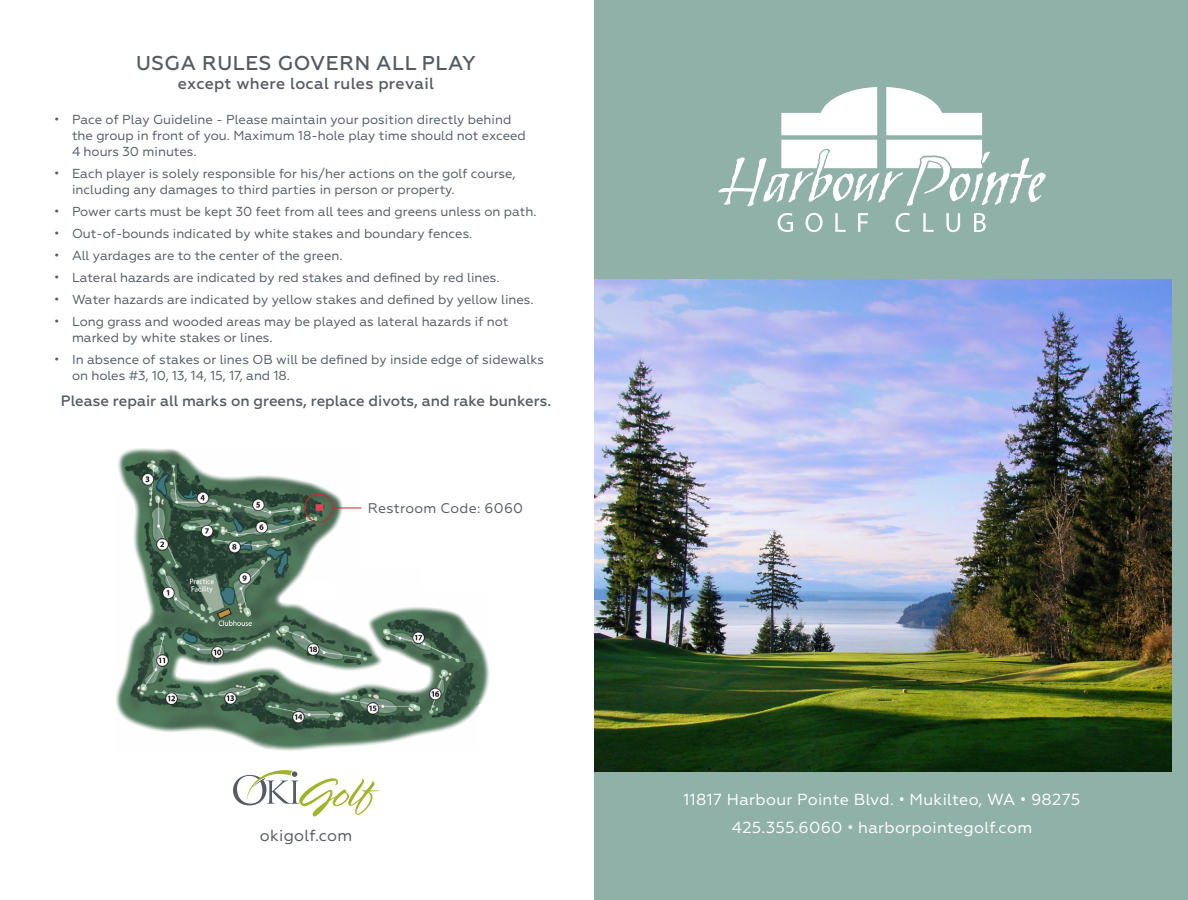
<style>
.page{position:relative;width:1188px;height:900px;background:#fff}
.page>*{position:absolute;margin:0;border:0;box-sizing:border-box;transform-origin:0 0}
.t1{font:500 20px "Geometria";letter-spacing:.03em;color:#555c63}
.t2{font:16px "Geometria";letter-spacing:.02em;color:#fff}
.t3{font:500 16px "Geometria";letter-spacing:.02em;color:#555c63}
.t4{font:16px "Geometria";letter-spacing:.02em;color:#555c63}
.t5{font:500 15px "Geometria";color:#555c63}
.t6{font:14px "Geometria";letter-spacing:.02em;color:#555c63}
.t7{font:13px/16px "Geometria";color:#555c63}
.s1{font-family:"Open Sans"}
</style>
<div class="page">
<div style="left:594px;top:0;width:594px;height:900px;background:#90b1a7"></div>
<img style="left:594px;top:279px;width:577px;height:492px">
<svg style="left:718px;top:87px;width:328px;height:119px"></svg>
<svg style="left:778px;top:213px;width:15px;height:19px"></svg>
<svg style="left:805px;top:213px;width:18px;height:19px"></svg>
<svg style="left:835px;top:213px;width:11px;height:19px"></svg>
<svg style="left:858px;top:213px;width:10px;height:19px"></svg>
<svg style="left:896px;top:213px;width:14px;height:19px"></svg>
<svg style="left:923px;top:213px;width:11px;height:19px"></svg>
<svg style="left:946px;top:213px;width:14px;height:19px"></svg>
<svg style="left:974px;top:213px;width:12px;height:19px"></svg>
<img style="left:116px;top:448px;width:373px;height:303px">
<svg style="left:233px;top:770px;width:146px;height:47px"></svg>
<svg style="left:333px;top:507px;width:28px;height:1px"></svg>
<div style="left:304px;top:493px;width:29px;height:29px;border:1px solid #d1232a;border-radius:50%"></div>
<p class="t1" style="left:136px;top:51px;width:341px">USGA RULES GOVERN ALL PLAY</p>
<p class="t3" style="left:178px;top:74px;width:258px">except where local rules prevail</p>
<p class="t7" style="left:72px;top:111px;width:455px;text-indent:-18px">• Pace of Play Guideline - Please maintain your position directly behind the group in front of you. Maximum 18-hole play time should not exceed<br>4 hours 30 minutes.</p>
<p class="t7" style="left:72px;top:165px;width:445px;text-indent:-18px">• Each player is solely responsible for his/her actions on the golf course, including any damages to third parties in person or property.</p>
<p class="t7" style="left:54px;top:203px;width:484px">• Power carts must be kept 30 feet from all tees and greens unless on path.</p>
<p class="t7" style="left:54px;top:225px;width:420px">• Out-of-bounds indicated by white stakes and boundary fences.</p>
<p class="t7" style="left:54px;top:247px;width:290px">• All yardages are to the center of the green.</p>
<p class="t7" style="left:54px;top:269px;width:447px">• Lateral hazards are indicated by red stakes and defined by red lines.</p>
<p class="t7" style="left:54px;top:291px;width:481px">• Water hazards are indicated by yellow stakes and defined by yellow lines.</p>
<p class="t7" style="left:72px;top:313px;width:438px;text-indent:-18px">• Long grass and wooded areas may be played as lateral hazards if not marked by white stakes or lines.</p>
<p class="t7" style="left:72px;top:351px;width:474px;text-indent:-18px">• In absence of stakes or lines OB will be defined by inside edge of sidewalks on holes #3, 10, 13, 14, 15, 17, and 18.</p>
<p class="t5" style="left:61px;top:392px;width:492px">Please repair all marks on greens, replace divots, and rake bunkers.</p>
<p class="t6" style="left:368px;top:500px;width:157px">Restroom Code: 6060</p>
<p class="t4" style="left:260px;top:826px;width:94px">okigolf.com</p>
<p class="t2" style="left:684px;top:791px;width:398px">11817 Harbour Pointe Blvd. <span class="s1">•</span> Mukilteo, WA <span class="s1">•</span> 98275</p>
<p class="t2" style="left:732px;top:818px;width:302px">425.355.6060 <span class="s1">•</span> harborpointegolf.com</p>
</div>
